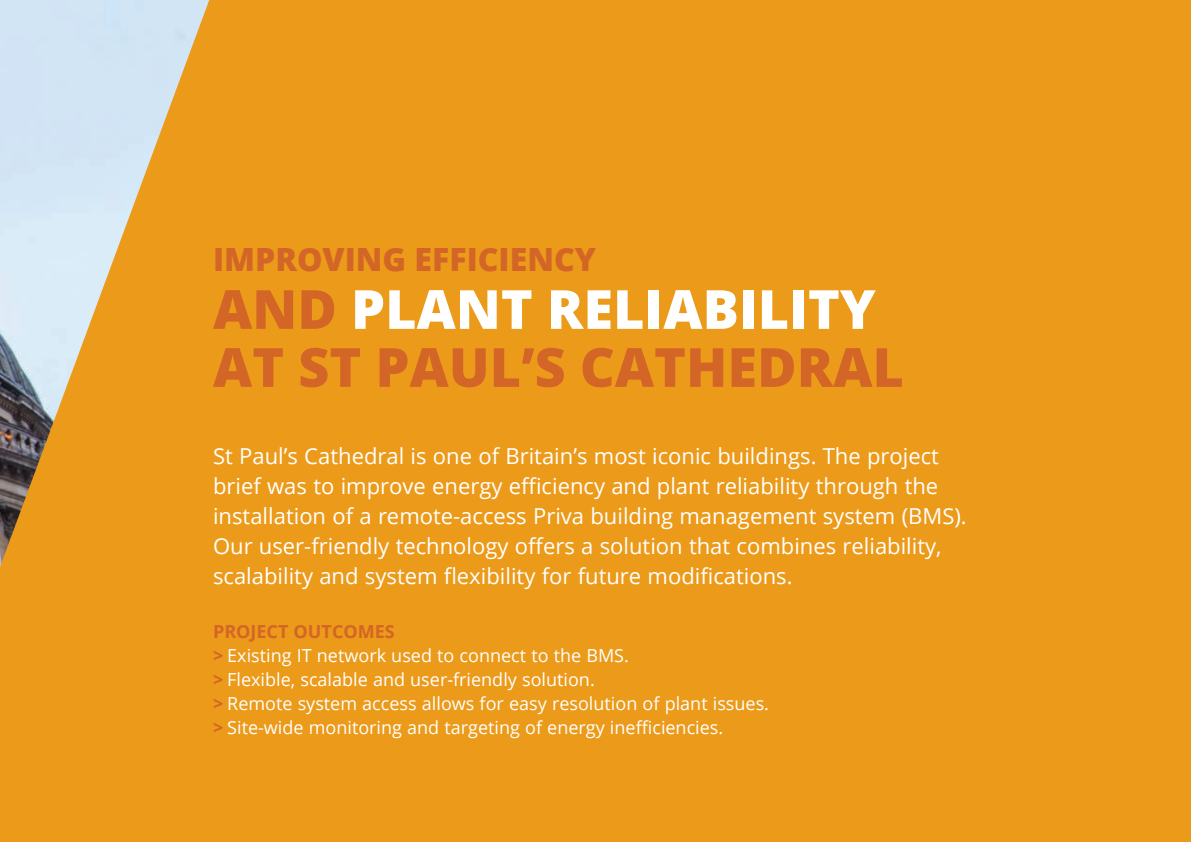
<style>
.page{position:relative;width:1191px;height:842px;background:#ec9a19}
.page>*{position:absolute;margin:0;border:0;box-sizing:border-box;transform-origin:0 0}
.TITLE_IN_BLUE_FRAME{font:800 54px/58px "Open Sans";color:#d36627}
.Heading_Small_Text{font:800 32px "Open Sans";color:#d36627}
.INTRO{font:22px/30px "Open Sans";color:#fff}
.Bullets_9_12{font:18px "Open Sans";color:#fff}
.Subhead_All_Caps{font:700 18px "Open Sans";color:#d36627}
.s1{color:#fff}
.s2{font-weight:700;color:#d36627}
</style>
<div class="page">
<p class="Heading_Small_Text" style="left:213px;top:235px;width:384px">IMPROVING EFFICIENCY</p>
<p class="TITLE_IN_BLUE_FRAME" style="left:213px;top:277px;width:692px">AND <span class="s1">PLANT RELIABILITY<br></span>AT ST PAUL’S CATHEDRAL</p>
<p class="INTRO" style="left:213px;top:440px;width:755px">St Paul’s Cathedral is one of Britain’s most iconic buildings. The project brief was to improve energy efficiency and plant reliability through the installation of a remote-access Priva building management system (BMS).<br>Our user-friendly technology offers a solution that combines reliability, scalability and system flexibility for future modifications.</p>
<p class="Subhead_All_Caps" style="left:213px;top:618px;width:183px">PROJECT OUTCOMES</p>
<p class="Bullets_9_12" style="left:213px;top:643px;width:417px"><span class="s2">&gt;</span> Existing IT network used to connect to the BMS.</p>
<p class="Bullets_9_12" style="left:213px;top:667px;width:383px"><span class="s2">&gt;</span> Flexible, scalable and user-friendly solution.</p>
<p class="Bullets_9_12" style="left:213px;top:691px;width:557px"><span class="s2">&gt;</span> Remote system access allows for easy resolution of plant issues.</p>
<p class="Bullets_9_12" style="left:213px;top:715px;width:512px"><span class="s2">&gt;</span> Site-wide monitoring and targeting of energy inefficiencies.</p>
</div>
